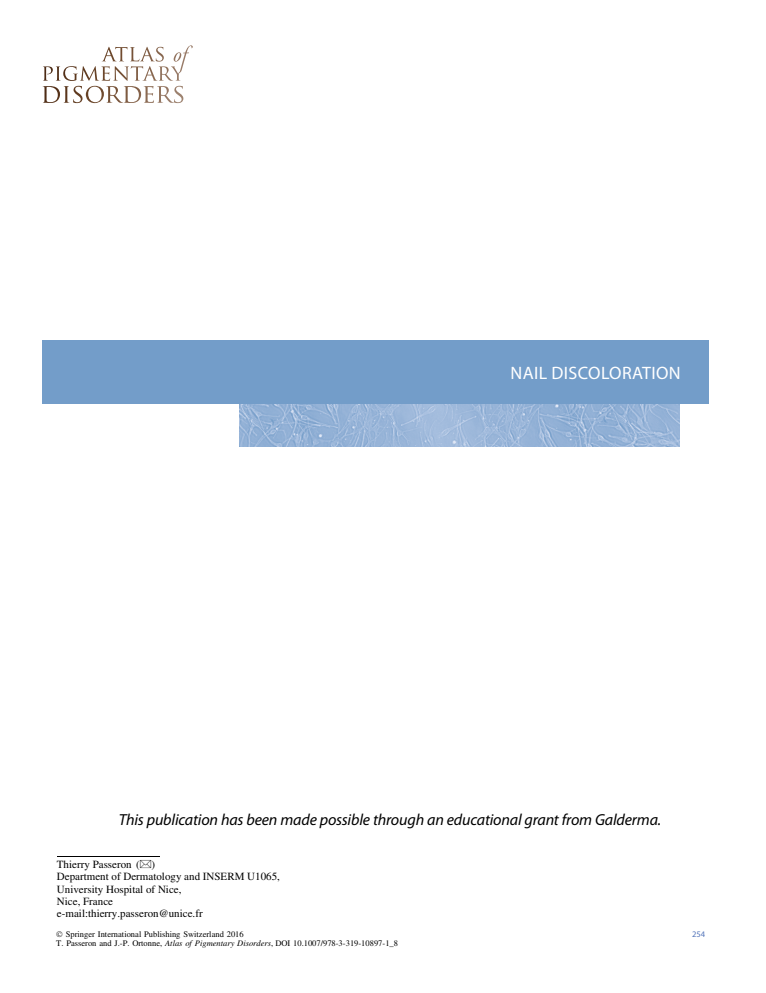
<style>
.page{position:relative;width:766px;height:993px;background:#fff}
.page>*{position:absolute;margin:0;border:0;box-sizing:border-box;transform-origin:0 0}
.t1{font:18px "Hvcfsx Hrngbv Drwnmx Crrtbk Svxbvd Hsfjgy Myriad Pro";letter-spacing:.02em;color:#fff}
.t2{font:italic 16px "Sthgrn Wndfmc Lnbmdj Wnxsbp Yjnfgp Rknwjl Yxrsfx Nwrdtx Myriad Pro";letter-spacing:-.01em;color:#000}
.t3{font:11px/12.7px "Wsrmqx Wffwmf Times";color:#000}
.t4{font:8.5px/9.9px "Wjwtqg Gvpbsg Xpwmqf Nmhtkr Dhshfb Ptnkjg Adv GTIMES R";color:#000}
.t5{font:8.5px "Hvcfsx Hrngbv Drwnmx Crrtbk Svxbvd Hsfjgy Myriad Pro";color:#5374ba}
.s1{font-family:"Yqvlks Lxqtnc Adv TT5 ada 87 cc"}
.s2{font-family:"Rwtkfb Rxjjsm Adv PSSPS AS"}
.s3{font-family:"Gvrwkg Vqkddv Tjpjyl Vvybwd Vtwymy Jvxvsh Adv PS Sym"}
.s4{font-family:"Vxjfxq Qjrrqj Ynspbx Pwdkjr Xxcbkc Rkpfbr Adv GTIMES";font-style:italic}
</style>
<div class="page">
<svg style="left:43px;top:45px;width:150px;height:58px"></svg>
<div style="left:43px;top:340px;width:666px;height:64px;background:#739dc9"></div>
<div style="left:587px;top:365px;width:13px;height:15px;border:2px solid #739dc9;border-radius:50%"></div>
<div style="left:589px;top:367px;width:10px;height:12px;border:2px solid #739dc9;border-radius:50%"></div>
<div style="left:608px;top:365px;width:13px;height:15px;border:2px solid #739dc9;border-radius:50%"></div>
<div style="left:610px;top:367px;width:10px;height:12px;border:2px solid #739dc9;border-radius:50%"></div>
<div style="left:655px;top:365px;width:13px;height:15px;border:2px solid #739dc9;border-radius:50%"></div>
<div style="left:657px;top:367px;width:10px;height:12px;border:2px solid #739dc9;border-radius:50%"></div>
<img style="left:240px;top:404px;width:439px;height:42px">
<hr style="left:57px;top:855px;width:102px;height:1px;background:#000">
<h1 class="t1" style="left:510px;top:366px;width:171px">NAIL DISCOLORATION</h1>
<h2 class="t2" style="left:119px;top:812px;width:544px">This publication has been made possible through an educational grant from Galderma.</h2>
<p class="t3" style="left:57px;top:857px;width:99px">Thierry Passeron <span class="s1">(</span><span class="s2">&amp;</span><span class="s1">)</span></p>
<p class="t3" style="left:57px;top:906px;width:147px">e-mail:thierry.passeron@unice.fr</p>
<p class="t3" style="left:57px;top:869px;width:224px">Department of Dermatology and INSERM U1065,</p>
<p class="t3" style="left:57px;top:882px;width:126px">University Hospital of Nice,<br>Nice, France</p>
<p class="t4" style="left:56px;top:929px;width:343px"><span class="s3">-</span> Springer International Publishing Switzerland 2016<br>T. Passeron and J.-P. Ortonne, <span class="s4">Atlas of Pigmentary Disorders</span>, DOI 10.1007/978-3-319-10897-1_8</p>
<p class="t5" style="left:692px;top:930px;width:15px">254</p>
</div>
